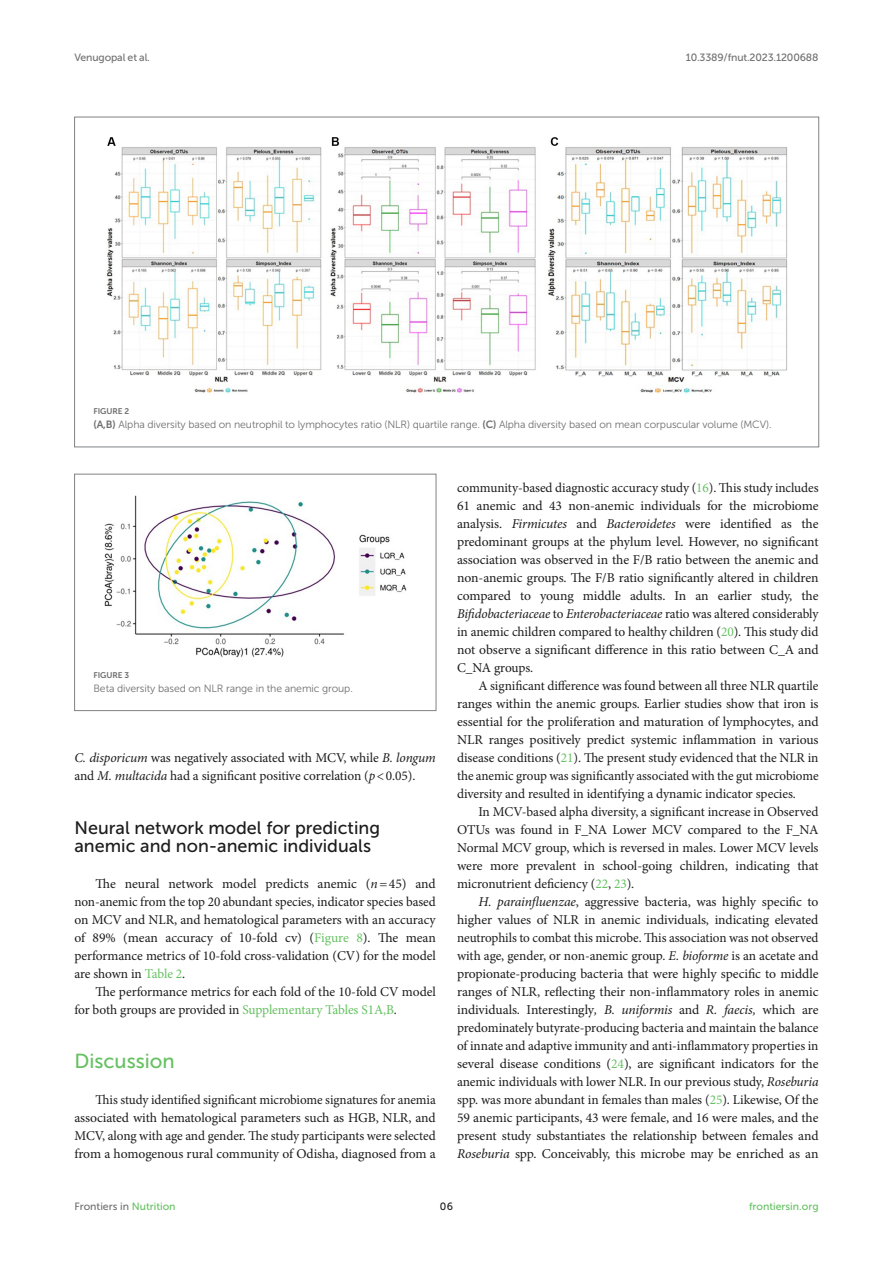
<style>
.page{position:relative;width:893px;height:1263px;background:#fff}
.page>*{position:absolute;margin:0;border:0;box-sizing:border-box;transform-origin:0 0}
.HEAD_1{font:20.25px "Museo Sans 500";color:#65c161}
.HEAD_2{font:18px/18px "Museo Sans 500";color:#1b1c1b}
.TEXT{font:13.5px/18px "Minion Pro";letter-spacing:-.005em;color:#1b1c1b;text-align:justify}
.TEXT_FLUSH{font:13.5px/18px "Minion Pro";letter-spacing:-.005em;color:#1b1c1b;text-align:justify}
.FIG_LEG{font:10.5px "Museo Sans 300";letter-spacing:-.01em;color:#706f70}
.t1{font:10.5px "Museo Sans 500";letter-spacing:-.015em;color:#706f70}
.t2{font:10.5px "Museo Sans 500";color:#65c161}
.t3{font:10.5px "Museo Sans 500";color:#1b1c1b}
.FIG_HD{font:8.25px "Museo Sans 700";letter-spacing:-.01em;color:#706f70}
.s1{font-family:"Museo Sans 700"}
.s2{font-style:italic}
.s3{color:#65c161}
</style>
<div class="page">
<img style="left:106px;top:137px;width:682px;height:257px">
<img style="left:104px;top:495px;width:303px;height:162px">
<div style="left:74px;top:474px;width:362px;height:237px;border:1px solid #808285"></div>
<p class="t1" style="left:74px;top:51px;width:77px">Venugopal et al.</p>
<p class="t1" style="left:686px;top:51px;width:134px">10.3389/fnut.2023.1200688</p>
<p class="FIG_HD" style="left:94px;top:407px;width:37px">FIGURE 2</p>
<p class="FIG_LEG" style="left:94px;top:419px;width:680px"><span class="s1">(A,B)</span> Alpha diversity based on neutrophil to lymphocytes ratio (NLR) quartile range. <span class="s1">(C)</span> Alpha diversity based on mean corpuscular volume (MCV).</p>
<p class="FIG_HD" style="left:94px;top:671px;width:37px">FIGURE 3</p>
<p class="FIG_LEG" style="left:94px;top:682px;width:261px">Beta diversity based on NLR range in the anemic group.</p>
<p class="TEXT" style="left:74px;top:749px;width:363px"><span class="s2">C. disporicum</span> was negatively associated with MCV, while <span class="s2">B. longum </span>and <span class="s2">M. multacida</span> had a significant positive correlation (<span class="s2">p</span>&lt;0.05).</p>
<p class="HEAD_2" style="left:74px;top:819px;width:307px">Neural network model for predicting anemic and non-anemic individuals</p>
<p class="TEXT_FLUSH" style="left:74px;top:875px;width:363px;text-indent:21px">The neural network model predicts anemic (<span class="s2">n</span>=45) and non-anemic from the top 20 abundant species, indicator species based on MCV and NLR, and hematological parameters with an accuracy of 89% (mean accuracy of 10-fold cv) (<span class="s3">Figure 8</span>). The mean performance metrics of 10-fold cross-validation (CV) for the model are shown in <span class="s3">Table 2</span>.</p>
<p class="TEXT" style="left:74px;top:983px;width:363px;text-indent:21px">The performance metrics for each fold of the 10-fold CV model for both groups are provided in <span class="s3">Supplementary Tables S1A,B</span>.</p>
<p class="HEAD_1" style="left:74px;top:1050px;width:102px">Discussion</p>
<p class="TEXT_FLUSH" style="left:74px;top:1091px;width:363px;text-indent:21px">This study identified significant microbiome signatures for anemia associated with hematological parameters such as HGB, NLR, and MCV, along with age and gender. The study participants were selected from a homogenous rural community of Odisha, diagnosed from a</p>
<p class="TEXT_FLUSH" style="left:457px;top:479px;width:363px">community-based diagnostic accuracy study (<span class="s3">16</span>). This study includes 61 anemic and 43 non-anemic individuals for the microbiome analysis. <span class="s2">Firmicutes</span> and <span class="s2">Bacteroidetes</span> were identified as the predominant groups at the phylum level. However, no significant association was observed in the F/B ratio between the anemic and non-anemic groups. The F/B ratio significantly altered in children compared to young middle adults. In an earlier study, the <span class="s2">Bifidobacteriaceae</span> to <span class="s2">Enterobacteriaceae</span> ratio was altered considerably in anemic children compared to healthy children (<span class="s3">20</span>). This study did not observe a significant difference in this ratio between C_A and C_NA groups.</p>
<p class="TEXT" style="left:457px;top:677px;width:363px;text-indent:21px">A significant difference was found between all three NLR quartile ranges within the anemic groups. Earlier studies show that iron is essential for the proliferation and maturation of lymphocytes, and NLR ranges positively predict systemic inflammation in various disease conditions (<span class="s3">21</span>). The present study evidenced that the NLR in the anemic group was significantly associated with the gut microbiome diversity and resulted in identifying a dynamic indicator species.</p>
<p class="TEXT" style="left:457px;top:803px;width:363px;text-indent:21px">In MCV-based alpha diversity, a significant increase in Observed OTUs was found in F_NA Lower MCV compared to the F_NA Normal MCV group, which is reversed in males. Lower MCV levels were more prevalent in school-going children, indicating that micronutrient deficiency (<span class="s3">22</span>, <span class="s3">23</span>).</p>
<p class="TEXT" style="left:457px;top:893px;width:363px;text-indent:21px"><span class="s2">H. parainfluenzae</span>, aggressive bacteria, was highly specific to higher values of NLR in anemic individuals, indicating elevated neutrophils to combat this microbe. This association was not observed with age, gender, or non-anemic group. <span class="s2">E. bioforme</span> is an acetate and propionate-producing bacteria that were highly specific to middle ranges of NLR, reflecting their non-inflammatory roles in anemic individuals. Interestingly<span class="s2">, B. uniformis</span> and <span class="s2">R. faecis,</span> which are predominately butyrate-producing bacteria and maintain the balance of innate and adaptive immunity and anti-inflammatory properties in several disease conditions (<span class="s3">24</span>), are significant indicators for the anemic individuals with lower NLR. In our previous study, <span class="s2">Roseburia </span>spp. was more abundant in females than males (<span class="s3">25</span>). Likewise, Of the 59 anemic participants, 43 were female, and 16 were males, and the present study substantiates the relationship between females and <span class="s2">Roseburia</span> spp. Conceivably, this microbe may be enriched as an</p>
<p class="t1" style="left:74px;top:1200px;width:103px">Frontiers in <span class="s3">Nutrition</span></p>
<p class="t3" style="left:440px;top:1200px;width:15px">06</p>
<p class="t2" style="left:749px;top:1200px;width:71px">frontiersin.org</p>
</div>
